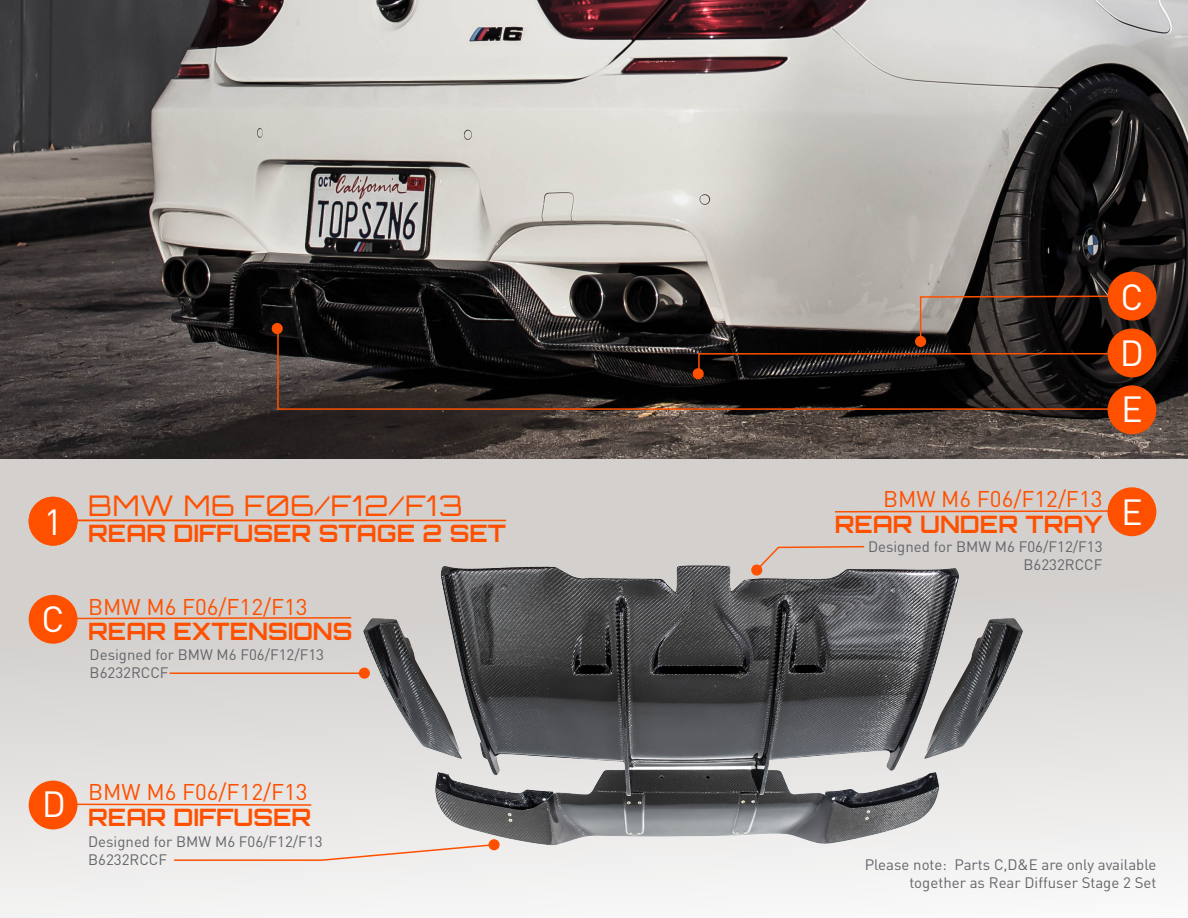
<style>
.page{position:relative;width:1188px;height:918px;background:#fff}
.page>*{position:absolute;margin:0;border:0;box-sizing:border-box;transform-origin:0 0}
.t1{font:36px "DIN Pro";color:#fff}
.t2{font:300 28.5px "Orbitron";letter-spacing:.035em;color:#ff5000}
.t3{font:700 24px "Orbitron";color:#ff5000}
.t4{font:22.5px "DIN Pro";color:#ff5000}
.t5{font:15px "DIN Pro";color:#63656a}
</style>
<div class="page">
<div style="left:0;top:459px;width:1188px;height:459px;background:linear-gradient(to bottom,#cbc7c4,#f3f2f2)"></div>
<img style="left:0;top:0;width:1188px;height:459px">
<img style="left:361px;top:543px;width:664px;height:331px">
<div style="left:29px;top:595px;width:49px;height:49px;background:#ff5000;border-radius:50%"></div>
<svg style="left:77px;top:616px;width:275px;height:4px"></svg>
<div style="left:29px;top:781px;width:49px;height:48px;background:#ff5000;border-radius:50%"></div>
<svg style="left:77px;top:803px;width:235px;height:4px"></svg>
<div style="left:1108px;top:487px;width:48px;height:49px;background:#ff5000;border-radius:50%"></div>
<svg style="left:834px;top:510px;width:274px;height:3px"></svg>
<hr style="left:170px;top:672px;width:194px;height:2px;background:#ff5000">
<svg style="left:751px;top:545px;width:114px;height:31px;background:#d0c1b9"></svg>
<div style="left:359px;top:668px;width:11px;height:11px;background:#ff5000;border-radius:50%"></div>
<div style="left:489px;top:839px;width:11px;height:11px;background:#ff5000;border-radius:50%"></div>
<div style="left:1108px;top:385px;width:48px;height:49px;background:#ff5000;border-radius:50%"></div>
<svg style="left:276px;top:325px;width:858px;height:86px;background:#211915"></svg>
<div style="left:272px;top:323px;width:11px;height:11px;background:#ff5000;border-radius:50%"></div>
<div style="left:1108px;top:329px;width:48px;height:48px;background:#ff5000;border-radius:50%"></div>
<svg style="left:697px;top:352px;width:436px;height:27px;background:#301e16"></svg>
<div style="left:1108px;top:272px;width:48px;height:49px;background:#ff5000;border-radius:50%"></div>
<svg style="left:919px;top:295px;width:215px;height:48px;background:#473126"></svg>
<div style="left:693px;top:368px;width:11px;height:11px;background:#ff5000;border-radius:50%"></div>
<div style="left:915px;top:336px;width:11px;height:11px;background:#ff5000;border-radius:50%"></div>
<div style="left:29px;top:497px;width:49px;height:49px;background:#ff5000;border-radius:50%"></div>
<hr style="left:53px;top:520px;width:452px;height:1px;background:#ff5000">
<svg style="left:173px;top:843px;width:323px;height:19px;background:#efdfd8"></svg>
<p class="t1" style="left:42px;top:494px;width:23px">A</p>
<p class="t1" style="left:44px;top:497px;width:20px">1</p>
<p class="t1" style="left:42px;top:594px;width:24px">C</p>
<p class="t2" style="left:88px;top:488px;width:376px">BMW M6 F06/F12/F13</p>
<p class="t3" style="left:88px;top:519px;width:419px">REAR DIFFUSER STAGE 2 SET</p>
<p class="t4" style="left:88px;top:591px;width:221px">BMW M6 F06/F12/F13</p>
<p class="t3" style="left:88px;top:617px;width:266px">REAR EXTENSIONS</p>
<p class="t5" style="left:90px;top:645px;width:236px">Designed for BMW M6 F06/F12/F13</p>
<p class="t5" style="left:90px;top:663px;width:80px">B6232RCCF</p>
<p class="t1" style="left:42px;top:780px;width:26px">D</p>
<p class="t4" style="left:88px;top:777px;width:221px">BMW M6 F06/F12/F13</p>
<p class="t3" style="left:88px;top:803px;width:225px">REAR DIFFUSER</p>
<p class="t5" style="left:88px;top:831px;width:236px">Designed for BMW M6 F06/F12/F13</p>
<p class="t5" style="left:88px;top:849px;width:80px">B6232RCCF</p>
<p class="t1" style="left:1121px;top:273px;width:24px">C</p>
<p class="t1" style="left:1120px;top:329px;width:26px">D</p>
<p class="t1" style="left:1121px;top:384px;width:23px">E</p>
<p class="t4" style="left:883px;top:484px;width:221px">BMW M6 F06/F12/F13</p>
<p class="t3" style="left:835px;top:509px;width:269px">REAR UNDER TRAY</p>
<p class="t5" style="left:868px;top:537px;width:236px">Designed for BMW M6 F06/F12/F13</p>
<p class="t5" style="left:1024px;top:555px;width:80px">B6232RCCF</p>
<p class="t1" style="left:1121px;top:487px;width:23px">E</p>
<p class="t5" style="left:865px;top:854px;width:293px">Please note: Parts C,D&amp;E are only available</p>
<p class="t5" style="left:909px;top:872px;width:249px">together as Rear Diffuser Stage 2 Set</p>
</div>
